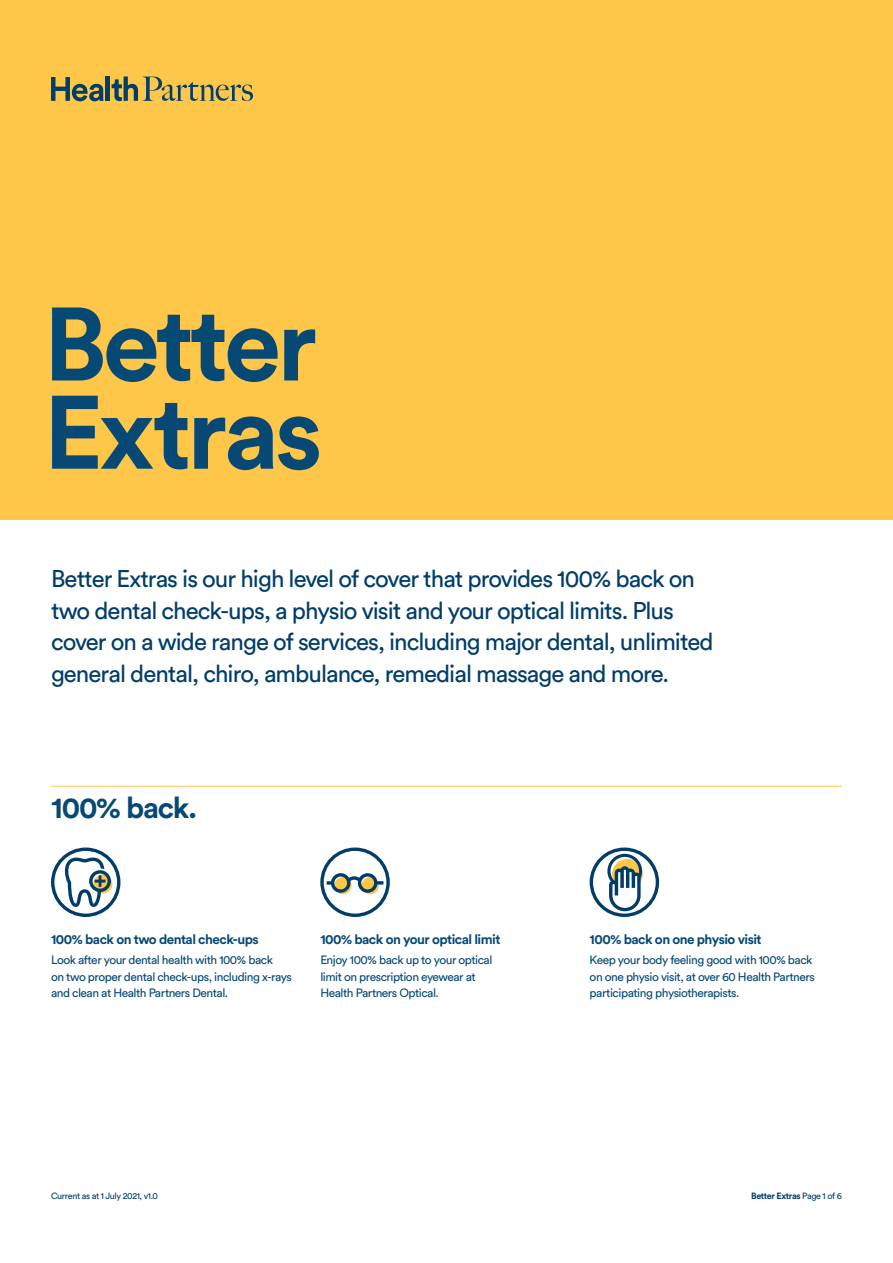
<style>
.page{position:relative;width:893px;height:1263px;background:#fff}
.page>*{position:absolute;margin:0;border:0;box-sizing:border-box;transform-origin:0 0}
.t1{font:700 102.9px/88.2px "Circular Std";letter-spacing:-.04em;color:#074975}
.t2{font:700 29.7px "Circular Std";letter-spacing:-.04em;color:#074975}
.t3{font:24px/31.5px "Circular Std";letter-spacing:-.04em;color:#003d69}
.t4{font:700 13.5px "Circular Std";letter-spacing:-.04em;color:#074975}
.t5{font:12px/16.5px "Circular Std";letter-spacing:-.04em;color:#074975}
.t6{font:9px "Circular Std";letter-spacing:-.04em;color:#003d69}
.t7{font:700 9px "Circular Std";letter-spacing:-.04em;color:#003d69}
.s1{color:#074974}
.s2{font-weight:400}
</style>
<div class="page">
<div style="left:0;top:0;width:893px;height:519px;background:#ffc749"></div>
<svg style="left:590px;top:847px;width:69px;height:70px"></svg>
<svg style="left:320px;top:847px;width:70px;height:70px"></svg>
<svg style="left:51px;top:847px;width:69px;height:70px"></svg>
<svg style="left:51px;top:77px;width:52px;height:24px"></svg>
<hr style="left:106px;top:77px;width:4px;height:24px;background:#003d69">
<svg style="left:112px;top:76px;width:141px;height:25px"></svg>
<hr style="left:51px;top:786px;width:791px;height:1px;background:#ffc749">
<p class="t1" style="left:44px;top:298px;width:280px">Better<br><span class="s1">Extras</span></p>
<p class="t3" style="left:51px;top:563px;width:664px">Better Extras is our high level of cover that provides 100% back on two dental check-ups, a physio visit and your optical limits. Plus cover on a wide range of services, including major dental, unlimited general dental, chiro, ambulance, remedial massage and more.</p>
<p class="t2" style="left:51px;top:789px;width:148px">100% back.</p>
<p class="t4" style="left:51px;top:930px;width:209px">100% back on two dental check-ups</p>
<p class="t5" style="left:51px;top:952px;width:242px">Look after your dental health with 100% back<br>on two proper dental check-ups, including x-rays and clean at Health Partners Dental.</p>
<p class="t4" style="left:320px;top:930px;width:182px">100% back on your optical limit</p>
<p class="t5" style="left:320px;top:952px;width:174px">Enjoy 100% back up to your optical limit on prescription eyewear at<br>Health Partners Optical.</p>
<p class="t4" style="left:590px;top:930px;width:173px">100% back on one physio visit</p>
<p class="t5" style="left:590px;top:952px;width:227px">Keep your body feeling good with 100% back on one physio visit, at over 60 Health Partners participating physiotherapists.</p>
<p class="t6" style="left:51px;top:1190px;width:109px">Current as at 1 July 2021, v1.0</p>
<p class="t7" style="left:751px;top:1190px;width:92px">Better Extras <span class="s2">Page 1 of 6</span></p>
</div>
